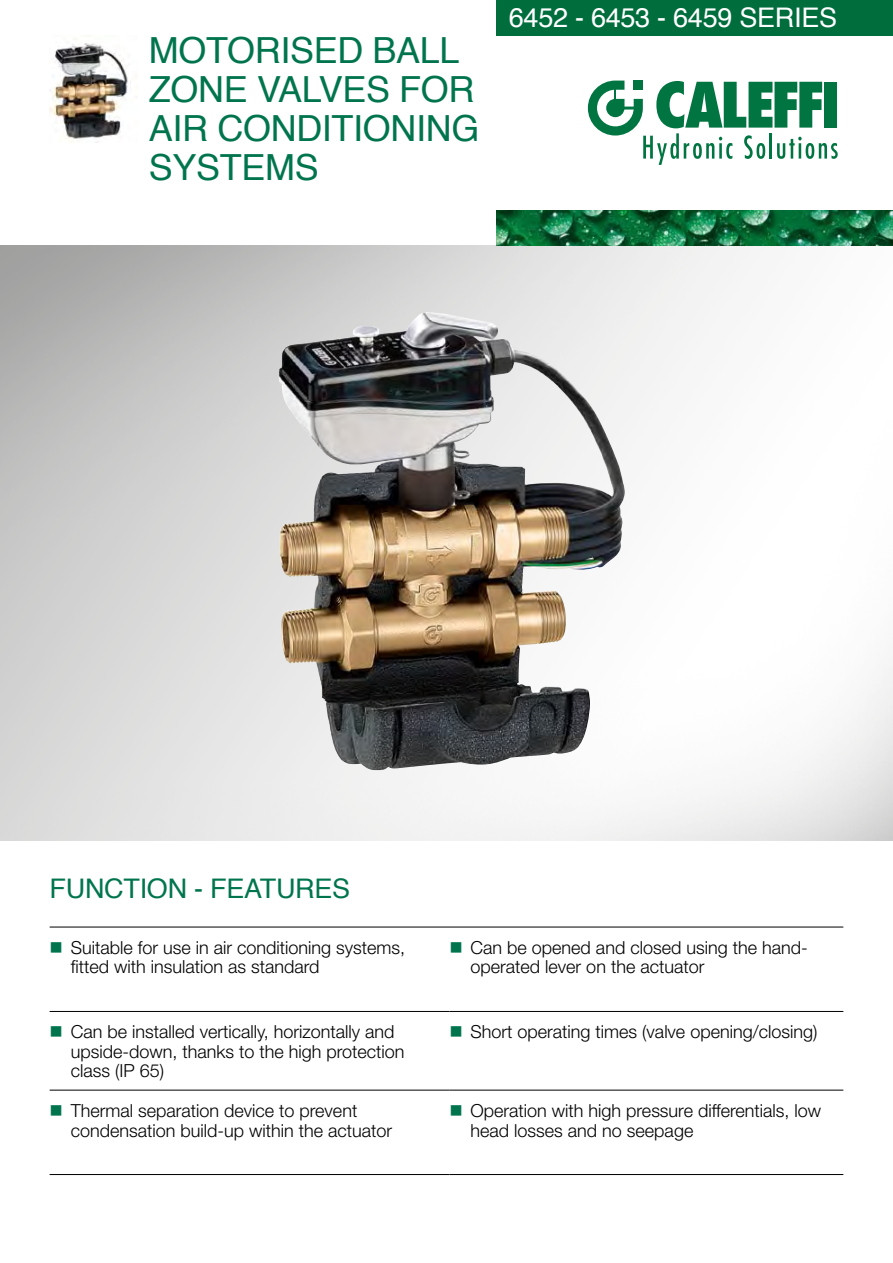
<style>
.page{position:relative;width:893px;height:1263px;background:#fff}
.page>*{position:absolute;margin:0;border:0;box-sizing:border-box;transform-origin:0 0}
.t1{font:36px/39px "Helvetica";letter-spacing:-.01em;color:#00754d}
.t2{font:27px "Helvetica";letter-spacing:-.01em;color:#fff}
.t3{font:27px "Helvetica";letter-spacing:-.01em;color:#00754d}
.t4{font:300 18px/19.5px "Helvetica Neue";color:#000}
.s1{color:#00754d}
</style>
<div class="page">
<img style="left:0;top:246px;width:893px;height:595px">
<svg style="left:588px;top:81px;width:250px;height:84px"></svg>
<img style="left:496px;top:210px;width:397px;height:36px">
<hr style="left:50px;top:1011px;width:399px;height:1px;background:#000">
<hr style="left:449px;top:1011px;width:394px;height:1px;background:#000">
<hr style="left:50px;top:1090px;width:399px;height:1px;background:#000">
<hr style="left:449px;top:1090px;width:394px;height:1px;background:#000">
<hr style="left:50px;top:1174px;width:399px;height:1px;background:#000">
<hr style="left:449px;top:1174px;width:394px;height:1px;background:#000">
<div style="left:496px;top:0;width:397px;height:35px;background:#006d3d"></div>
<img style="left:50px;top:43px;width:78px;height:99px">
<img style="left:279px;top:313px;width:142px;height:352px">
<hr style="left:50px;top:927px;width:793px;height:1px;background:#000">
<h1 class="t1" style="left:149px;top:33px;width:332px">MOTORISED BALL<br>ZONE VALVES FOR<br>AIR CONDITIONING<br>SYSTEMS</h1>
<h2 class="t2" style="left:509px;top:-1px;width:248px">6452 - 6453 - 6459 SERIES</h2>
<h2 class="t3" style="left:50px;top:870px;width:53px">FUNCTION</h2>
<h2 class="t3" style="left:194px;top:870px;width:49px">- FEAT</h2>
<h2 class="t3" style="left:276px;top:870px;width:38px">URES</h2>
<p class="t4" style="left:71px;top:937px;width:336px;text-indent:-21px"><span class="s1">■</span> Suitable for use in air conditioning systems, fitted with insulation as standard</p>
<p class="t4" style="left:471px;top:937px;width:339px;text-indent:-21px"><span class="s1">■</span> Can be opened and closed using the hand&shy;operated lever on the actuator</p>
<p class="t4" style="left:71px;top:1022px;width:335px;text-indent:-21px"><span class="s1">■</span> Can be installed vertically, horizontally and upside-down, thanks to the high protection class (IP 65)</p>
<p class="t4" style="left:449px;top:1022px;width:370px"><span class="s1">■</span> Short operating times (valve opening/closing)</p>
<p class="t4" style="left:71px;top:1100px;width:323px;text-indent:-21px"><span class="s1">■</span> Thermal separation device to prevent condensation build-up within the actuator</p>
<p class="t4" style="left:471px;top:1100px;width:352px;text-indent:-21px"><span class="s1">■</span> Operation with high pressure differentials, low head losses and no seepage</p>
</div>
